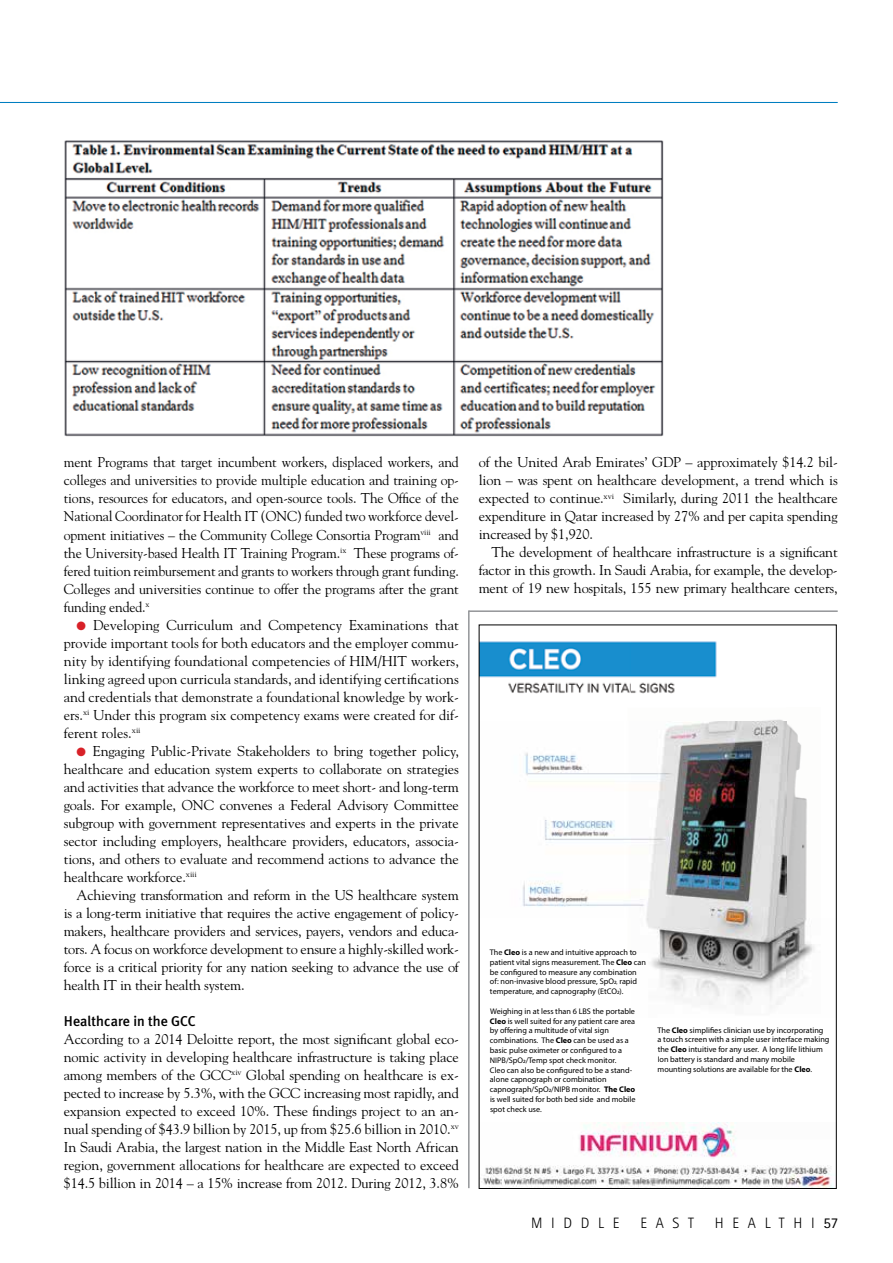
<style>
.page{position:relative;width:893px;height:1263px;background:#fff}
.page>*{position:absolute;margin:0;border:0;box-sizing:border-box;transform-origin:0 0}
.t1{font:300 15px "Rotis Sans Serif";letter-spacing:.58em;color:#000}
.t2{font:14.25px/18px "Goudy";letter-spacing:-.01em;color:#000;text-align:justify}
.t3{font:500 14.25px "Meta Plus";letter-spacing:.005em;color:#000}
.t4{font:8.1px/9.8px "Myriad Pro";color:#000}
.s1{color:#d82128}
.s2{font-weight:700}
.s3{font-weight:400}
</style>
<div class="page">
<img style="left:64px;top:140px;width:600px;height:297px">
<hr style="left:0;top:102px;width:838px;height:1px;background:#007ec0">
<img style="left:481px;top:641px;width:333px;height:364px">
<img style="left:481px;top:1122px;width:352px;height:65px">
<hr style="left:468px;top:610px;width:2px;height:578px;background:#939598">
<hr style="left:469px;top:610px;width:369px;height:2px;background:#939598">
<p class="t2" style="left:64px;top:453px;width:397px">ment Programs that target incumbent workers, displaced workers, and colleges and universities to provide multiple education and training op&shy;tions, resources for educators, and open-source tools. The Office of the National Coordinator for Health IT (ONC) funded two workforce devel&shy;opment initiatives – the Community College Consortia Program<sup>viii</sup> and the University-based Health IT Training Program.<sup>ix</sup> These programs of&shy;fered tuition reimbursement and grants to workers through grant funding.<br>Colleges and universities continue to offer the programs after the grant funding ended.<sup>x</sup></p>
<p class="t2" style="left:64px;top:615px;width:397px;text-indent:13px"><span class="s1">●</span> Developing Curriculum and Competency Examinations that provide important tools for both educators and the employer commu&shy;nity by identifying foundational competencies of HIM/HIT workers, linking agreed upon curricula standards, and identifying certifications and credentials that demonstrate a foundational knowledge by work&shy;ers.<sup>xi</sup> Under this program six competency exams were created for dif&shy;ferent roles.<sup>xii</sup></p>
<p class="t2" style="left:64px;top:741px;width:397px;text-indent:13px"><span class="s1">●</span> Engaging Public-Private Stakeholders to bring together policy, healthcare and education system experts to collaborate on strategies and activities that advance the workforce to meet short- and long-term goals. For example, ONC convenes a Federal Advisory Committee subgroup with government representatives and experts in the private sector including employers, healthcare providers, educators, associa&shy;tions, and others to evaluate and recommend actions to advance the healthcare workforce.<sup>xiii</sup></p>
<p class="t2" style="left:64px;top:885px;width:397px;text-indent:13px">Achieving transformation and reform in the US healthcare system is a long-term initiative that requires the active engagement of policy&shy;makers, healthcare providers and services, payers, vendors and educa&shy;tors. A focus on workforce development to ensure a highly-skilled work&shy;force is a critical priority for any nation seeking to advance the use of health IT in their health system.</p>
<p class="t3" style="left:64px;top:1012px;width:133px">Healthcare in the GCC</p>
<p class="t2" style="left:64px;top:1029px;width:397px">According to a 2014 Deloitte report, the most significant global eco&shy;nomic activity in developing healthcare infrastructure is taking place among members of the GCC<sup>xiv</sup> Global spending on healthcare is ex&shy;pected to increase by 5.3%, with the GCC increasing most rapidly, and expansion expected to exceed 10%. These findings project to an an&shy;nual spending of $43.9 billion by 2015, up from $25.6 billion in 2010.<sup>xv </sup>In Saudi Arabia, the largest nation in the Middle East North African region, government allocations for healthcare are expected to exceed $14.5 billion in 2014 – a 15% increase from 2012. During 2012, 3.8%</p>
<p class="t2" style="left:479px;top:453px;width:360px">of the United Arab Emirates’ GDP – approximately $14.2 bil&shy;lion – was spent on healthcare development, a trend which is expected to continue.<sup>xvi</sup> Similarly, during 2011 the healthcare expenditure in Qatar increased by 27% and per capita spending increased by $1,920.</p>
<p class="t2" style="left:479px;top:543px;width:360px;text-indent:13px">The development of healthcare infrastructure is a significant factor in this growth. In Saudi Arabia, for example, the develop&shy;ment of 19 new hospitals, 155 new primary healthcare centers,</p>
<p class="t4" style="left:490px;top:947px;width:158px">The <span class="s2">Cleo</span> is a new and intuitive approach to patient vital signs measurement. The <span class="s2">Cleo</span> can be con gured to measure any combination of: non-invasive blood pressure, SpO2, rapid temperature, and capnography (EtCO2).</p>
<p class="t4" style="left:490px;top:1006px;width:147px">Weighing in at less than 6 LBS the portable <span class="s2">Cleo</span> is well suited for any patient care area by offering a multitude of vital sign combinations. The <span class="s2">Cleo</span> can be used as a basic pulse oximeter or con gured to a NIPB/SpO2/Temp spot check monitor.<br>Cleo can also be con gured to be a stand&shy;alone capnograph or combination capnograph/SpO2/NIPB monitor. <span class="s2">The Cleo </span>is well suited for both bed side and mobile spot check use.</p>
<p class="t4" style="left:657px;top:1025px;width:174px">The <span class="s2">Cleo</span> simpli es clinician use by incorporating<br>a touch screen with a simple user interface making the <span class="s2">Cleo</span> intuitive for any user. A long life lithium Ion battery is standard and many mobile mounting solutions are available for the <span class="s2">Cleo</span>.</p>
<p class="t1" style="left:531px;top:1214px;width:90px">MIDDLE</p>
<p class="t1" style="left:640px;top:1214px;width:55px">EAST</p>
<p class="t1" style="left:715px;top:1214px;width:125px">HEALTHI<span class="s3">57</span></p>
</div>
